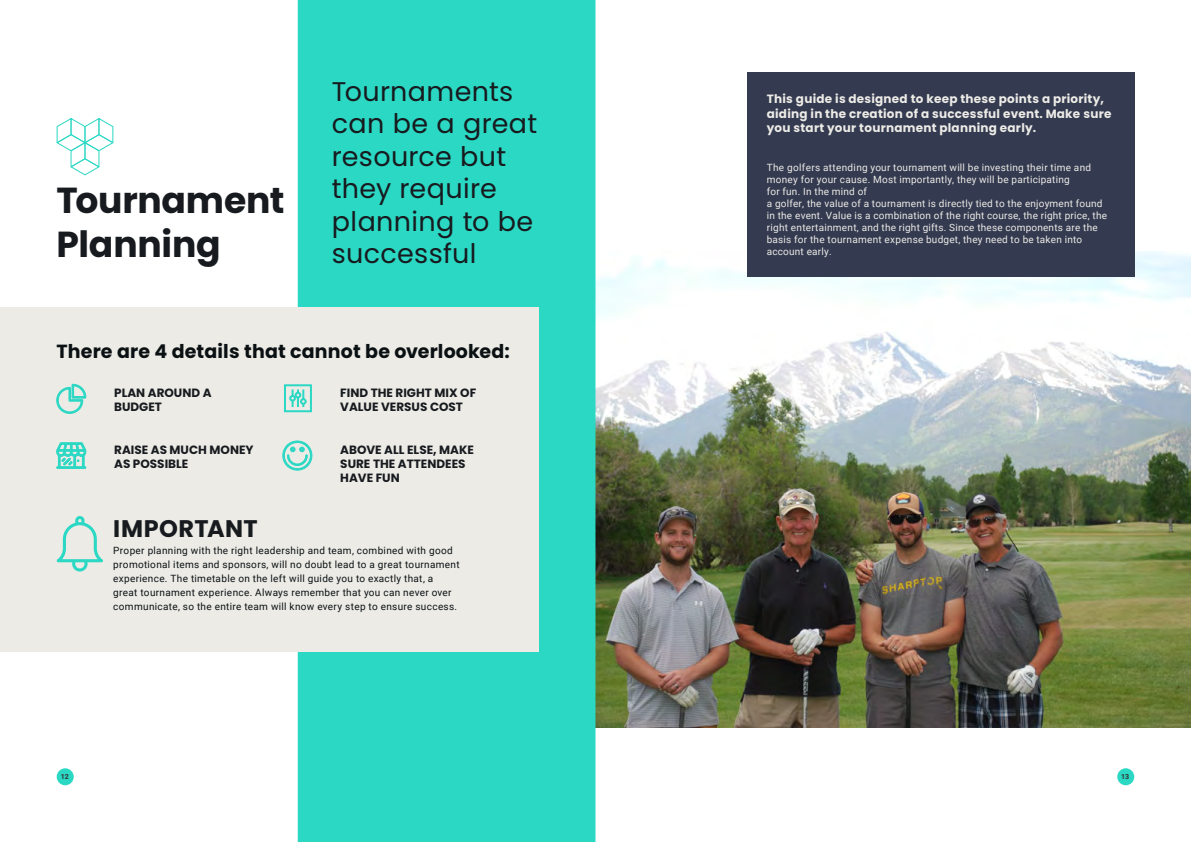
<style>
.page{position:relative;width:1191px;height:842px;background:#fff}
.page>*{position:absolute;margin:0;border:0;box-sizing:border-box;transform-origin:0 0}
.Headline_2{font:700 36.2px/43.4px "Poppins";letter-spacing:-.005em;color:#171a1e}
.Headline_1{font:27px/32.4px "Poppins";letter-spacing:.01em;color:#171a1e}
.Headline_1-2{font:700 24px "Poppins";letter-spacing:.015em;color:#171a1e}
.t1{font:700 19px "Poppins";letter-spacing:.01em;color:#0b1113}
.Headline_4{font:700 12px/14.4px "Poppins";letter-spacing:.02em;color:#ecebe6}
.Headline_4-2{font:700 12px/14.4px "Poppins";color:#171a1e}
.Small_Text_7_10_Left{font:10px/12px "Roboto";letter-spacing:.02em;color:#ecebe6}
.Small_Text_7_10_Left-2{font:10px/14px "Roboto";letter-spacing:.03em;color:#0b1113}
.t2{font:700 7px "Roboto";color:#312f30}
</style>
<div class="page">
<img style="left:595px;top:251px;width:596px;height:476px">
<div style="left:298px;top:0;width:297px;height:842px;background:#2bd8c4"></div>
<div style="left:0;top:308px;width:539px;height:344px;background:#ecebe6"></div>
<div style="left:747px;top:72px;width:387px;height:205px;background:#343a50"></div>
<div style="left:284px;top:384px;width:28px;height:28px;border:2px solid #2bd8c4"></div>
<div style="left:289px;top:395px;width:7px;height:7px;border:2px solid #2bd8c4;border-radius:50%"></div>
<svg style="left:291px;top:389px;width:13px;height:18px"></svg>
<div style="left:300px;top:398px;width:7px;height:7px;border:2px solid #2bd8c4;border-radius:50%"></div>
<svg style="left:56px;top:118px;width:58px;height:58px"></svg>
<svg style="left:56px;top:383px;width:31px;height:31px"></svg>
<svg style="left:56px;top:442px;width:31px;height:27px"></svg>
<svg style="left:282px;top:440px;width:31px;height:31px"></svg>
<svg style="left:57px;top:516px;width:46px;height:55px"></svg>
<div style="left:57px;top:768px;width:17px;height:17px;background:#2bd8c4;border-radius:50%"></div>
<div style="left:1117px;top:768px;width:17px;height:17px;background:#2bd8c4;border-radius:50%"></div>
<p class="Headline_2" style="left:57px;top:179px;width:229px">Tournament<br>Planning</p>
<p class="Headline_1" style="left:332px;top:76px;width:207px">Tournaments can be a great resource but they require planning to be successful</p>
<p class="t1" style="left:57px;top:340px;width:455px">There are 4 details that cannot be overlooked:</p>
<p class="Headline_4-2" style="left:114px;top:386px;width:99px">PLAN AROUND A<br>BUDGET</p>
<p class="Headline_4-2" style="left:114px;top:442px;width:141px">RAISE AS MUCH MONEY<br>AS POSSIBLE</p>
<p class="Headline_4-2" style="left:340px;top:442px;width:135px">ABOVE ALL ELSE, MAKE<br>SURE THE ATTENDEES<br>HAVE FUN</p>
<p class="Headline_4-2" style="left:340px;top:386px;width:137px">FIND THE RIGHT MIX OF<br>VALUE VERSUS COST</p>
<p class="Headline_1-2" style="left:113px;top:514px;width:146px">IMPORTANT</p>
<p class="Small_Text_7_10_Left-2" style="left:113px;top:543px;width:348px">Proper planning with the right leadership and team, combined with good promotional items and sponsors, will no doubt lead to a great tournament experience. The timetable on the left will guide you to exactly that, a great tournament experience. Always remember that you can never over communicate, so the entire team will know every step to ensure success.</p>
<p class="Headline_4" style="left:766px;top:92px;width:346px">This guide is designed to keep these points a priority, aiding in the creation of a successful event. Make sure you start your tournament planning early.</p>
<p class="Small_Text_7_10_Left" style="left:766px;top:161px;width:342px">The golfers attending your tournament will be investing their time and money for your cause. Most importantly, they will be participating<br>for fun. In the mind of<br>a golfer, the value of a tournament is directly tied to the enjoyment found in the event. Value is a combination of the right course, the right price, the right entertainment, and the right gifts. Since these components are the basis for the tournament expense budget, they need to be taken into account early.</p>
<p class="t2" style="left:61px;top:772px;width:10px">12</p>
<p class="t2" style="left:1121px;top:772px;width:10px">13</p>
</div>
